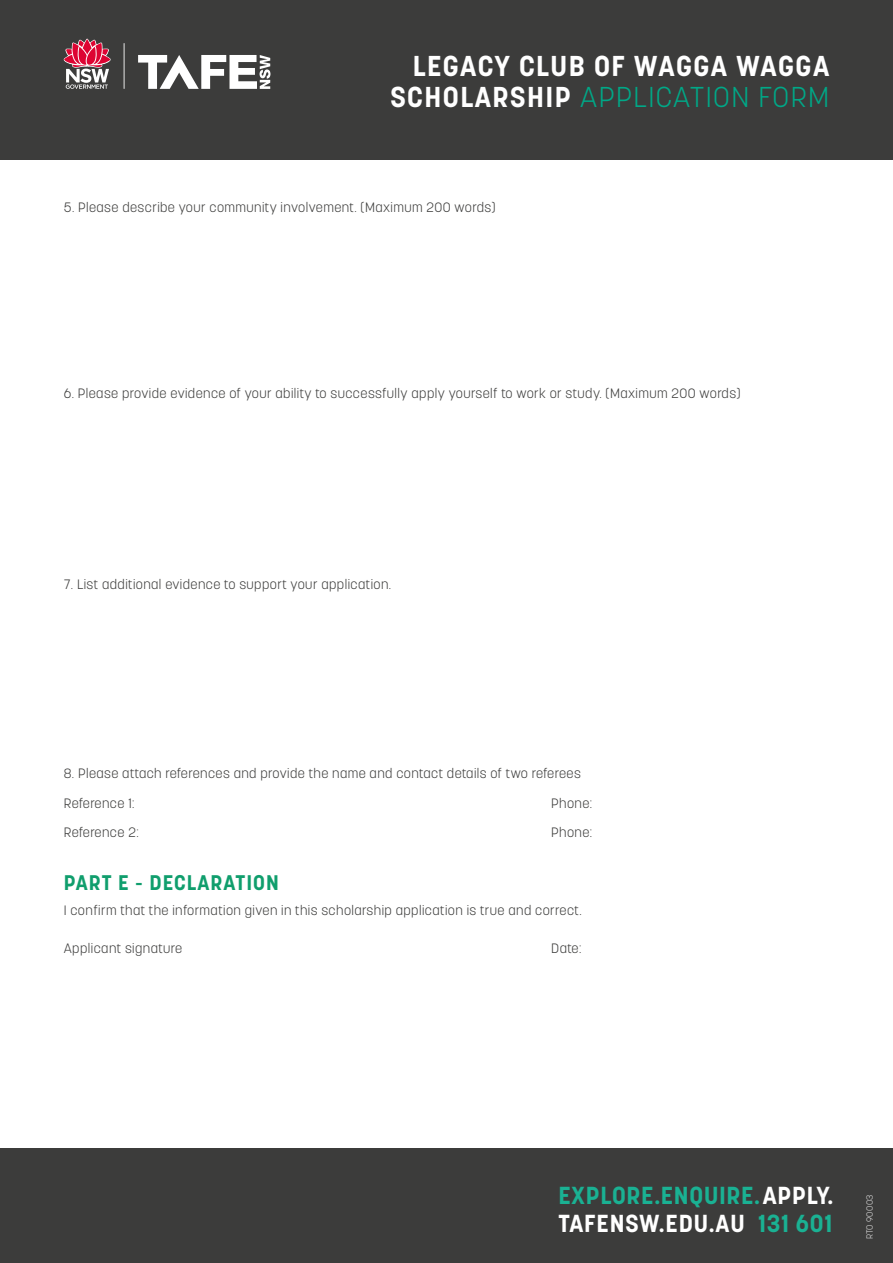
<style>
.page{position:relative;width:893px;height:1263px;background:#fff}
.page>*{position:absolute;margin:0;border:0;box-sizing:border-box;transform-origin:0 0}
.t1{font:700 28.5px/31.5px "Korolev";letter-spacing:.05em;color:#fff;text-align:right}
.t2{font:700 24.45px/27.5px "Korolev";letter-spacing:.03em;color:#1ab193}
.t3{font:700 21px "Korolev";letter-spacing:.05em;color:#109e6d}
.body_3{font:300 13.5px "Korolev";letter-spacing:.03em;color:#3c3c3b}
.body{font:300 13.5px "Korolev";letter-spacing:.03em;color:#3c3c3b}
.t4{font:300 9px "Korolev";letter-spacing:.03em;color:#dadada}
.s1{font-weight:300;color:#00a887}
.s2{color:#fff}
</style>
<div class="page">
<div style="left:0;top:0;width:893px;height:159px;background:#3c3c3b"></div>
<svg style="left:64px;top:39px;width:47px;height:50px"></svg>
<svg style="left:138px;top:55px;width:132px;height:34px"></svg>
<hr style="left:124px;top:43px;width:1px;height:46px;background:#fff">
<div style="left:0;top:1148px;width:893px;height:115px;background:#3c3c3b"></div>
<h1 class="t1" style="left:390px;top:50px;width:440px">LEGACY CLUB OF WAGGA WAGGA<br>SCHOLARSHIP <span class="s1">APPLICATION FORM</span></h1>
<p class="body_3" style="left:64px;top:199px;width:433px">5. Please describe your community involvement. (Maximum 200 words)</p>
<p class="body_3" style="left:64px;top:385px;width:678px">6. Please provide evidence of your ability to successfully apply yourself to work or study. (Maximum 200 words)</p>
<p class="body_3" style="left:64px;top:575px;width:329px">7. List additional evidence to support your application.</p>
<p class="body_3" style="left:64px;top:765px;width:519px">8. Please attach references and provide the name and contact details of two referees</p>
<p class="body_3" style="left:64px;top:794px;width:72px">Reference 1:</p>
<p class="body_3" style="left:551px;top:794px;width:42px">Phone:</p>
<p class="body_3" style="left:64px;top:824px;width:76px">Reference 2:</p>
<p class="body_3" style="left:551px;top:824px;width:42px">Phone:</p>
<p class="t3" style="left:64px;top:870px;width:217px">PART E - DECLARATION</p>
<p class="body" style="left:64px;top:902px;width:519px">I confirm that the information given in this scholarship application is true and correct.</p>
<p class="body" style="left:64px;top:940px;width:120px">Applicant signature</p>
<p class="body" style="left:551px;top:940px;width:32px">Date:</p>
<h2 class="t2" style="left:559px;top:1182px;width:276px">EXPLORE.ENQUIRE.<span class="s2">APPLY.<br>TAFENSW.EDU.AU</span> 131 601</h2>
<p class="t4" style="left:864px;top:1239px;width:46px;rotate:-90deg">RTO 90003</p>
</div>
